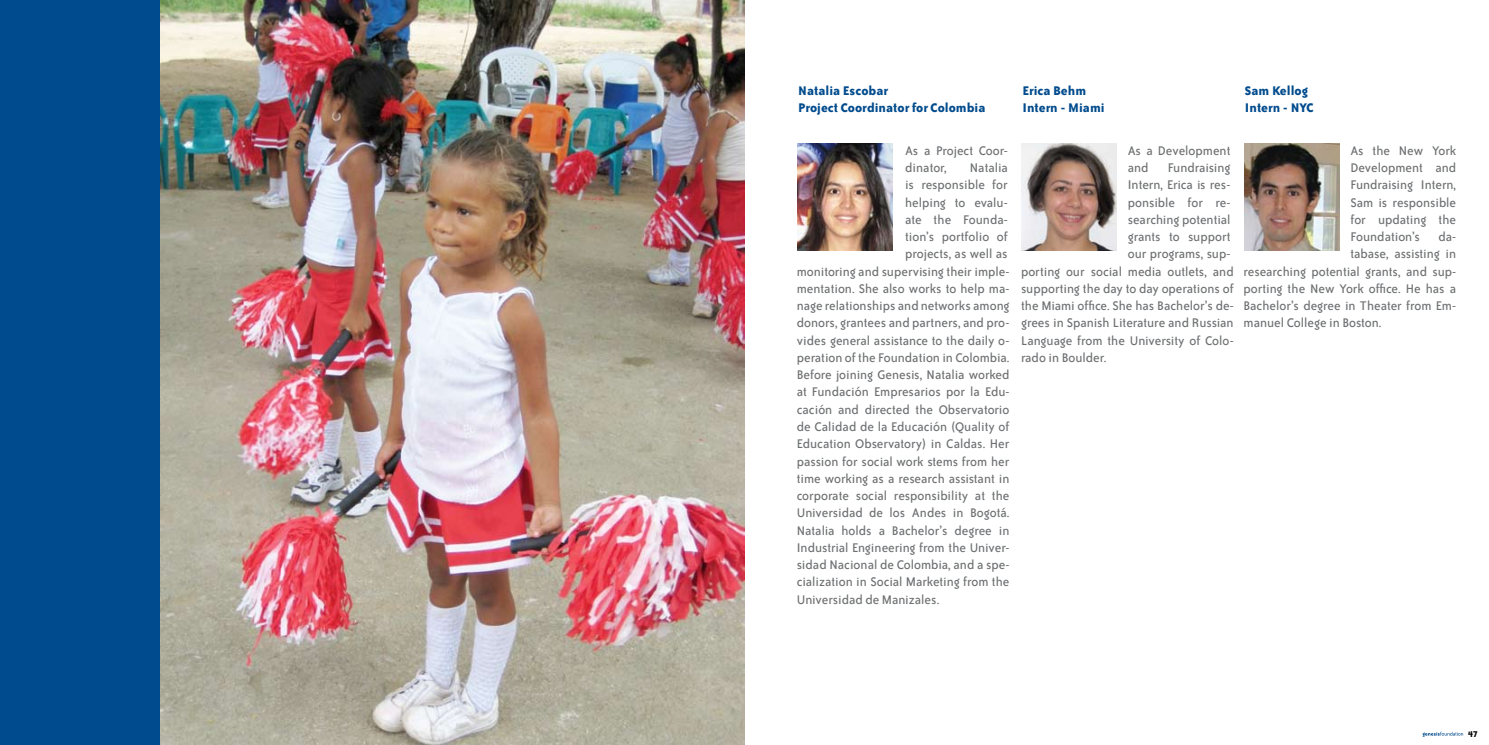
<style>
.page{position:relative;width:1489px;height:745px;background:#fff}
.page>*{position:absolute;margin:0;border:0;box-sizing:border-box;transform-origin:0 0}
.t1{font:14.38px/17.2px "Bailey Sans ITC";color:#6d6f71}
.t2{font:700 14.38px/17.2px "Bailey Sans ITC";color:#004b8d}
.t3{font:700 10px "Bailey Sans ITC";color:#000}
</style>
<div class="page">
<svg style="left:1422px;top:731px;width:40px;height:5px"></svg>
<div style="left:0;top:0;width:289px;height:744px;background:#004b8d"></div>
<img style="left:797px;top:144px;width:95px;height:106px">
<img style="left:1021px;top:144px;width:95px;height:106px">
<img style="left:1244px;top:144px;width:94px;height:106px">
<img style="left:161px;top:0;width:583px;height:744px">
<p class="t2" style="left:798px;top:82px;width:189px">Natalia Escobar<br>Project Coordinator for Colombia</p>
<p class="t2" style="left:1022px;top:82px;width:84px">Erica Behm<br>Intern - Miami</p>
<p class="t2" style="left:1244px;top:82px;width:70px">Sam Kellog<br>Intern - NYC</p>
<p class="t1" style="left:905px;top:142px;width:104px">As a Project Coor&shy;dinator,</p>
<p class="t1" style="left:969px;top:159px;width:39px">Natalia</p>
<p class="t1" style="left:905px;top:176px;width:104px">is responsible for</p>
<p class="t1" style="left:905px;top:194px;width:104px">helping to evalu-</p>
<p class="t1" style="left:905px;top:211px;width:104px">ate the Founda-</p>
<p class="t1" style="left:905px;top:228px;width:104px">tion’s portfolio of</p>
<p class="t1" style="left:905px;top:245px;width:104px">projects, as well as</p>
<p class="t1" style="left:796px;top:263px;width:214px">monitoring and supervising their imple-</p>
<p class="t1" style="left:796px;top:280px;width:214px">mentation. She also works to help ma-</p>
<p class="t1" style="left:796px;top:297px;width:214px">nage relationships and networks among</p>
<p class="t1" style="left:796px;top:314px;width:214px">donors, grantees and partners, and pro-</p>
<p class="t1" style="left:796px;top:332px;width:214px">vides general assistance to the daily o-</p>
<p class="t1" style="left:796px;top:349px;width:214px">peration of the Foundation in Colombia.</p>
<p class="t1" style="left:796px;top:366px;width:214px">Before joining Genesis, Natalia worked</p>
<p class="t1" style="left:796px;top:383px;width:214px">at Fundación Empresarios por la Edu-</p>
<p class="t1" style="left:796px;top:401px;width:214px">cación and directed the Observatorio</p>
<p class="t1" style="left:796px;top:418px;width:214px">de Calidad de la Educación (Quality of</p>
<p class="t1" style="left:796px;top:435px;width:214px">Education Observatory) in Caldas. Her</p>
<p class="t1" style="left:796px;top:452px;width:214px">passion for social work stems from her</p>
<p class="t1" style="left:796px;top:470px;width:214px">time working as a research assistant in</p>
<p class="t1" style="left:796px;top:487px;width:214px">corporate social responsibility at the</p>
<p class="t1" style="left:796px;top:504px;width:214px">Universidad de los Andes in Bogotá.</p>
<p class="t1" style="left:796px;top:521px;width:214px">Natalia holds a Bachelor’s degree in</p>
<p class="t1" style="left:796px;top:539px;width:214px">Industrial Engineering from the Univer-</p>
<p class="t1" style="left:796px;top:556px;width:214px">sidad Nacional de Colombia, and a spe-</p>
<p class="t1" style="left:796px;top:573px;width:214px">cialization in Social Marketing from the</p>
<p class="t1" style="left:796px;top:590px;width:144px">Universidad de Manizales.</p>
<p class="t1" style="left:1127px;top:142px;width:104px">As a Development and</p>
<p class="t1" style="left:1167px;top:159px;width:64px">Fundraising</p>
<p class="t1" style="left:1127px;top:176px;width:104px">Intern, Erica is res-</p>
<p class="t1" style="left:1127px;top:194px;width:104px">ponsible for re-</p>
<p class="t1" style="left:1127px;top:211px;width:104px">searching potential</p>
<p class="t1" style="left:1127px;top:228px;width:104px">grants to support</p>
<p class="t1" style="left:1127px;top:245px;width:104px">our programs, sup-</p>
<p class="t1" style="left:1020px;top:263px;width:214px">porting our social media outlets, and</p>
<p class="t1" style="left:1020px;top:280px;width:214px">supporting the day to day operations of</p>
<p class="t1" style="left:1020px;top:297px;width:214px">the Miami office. She has Bachelor’s de-</p>
<p class="t1" style="left:1020px;top:314px;width:214px">grees in Spanish Literature and Russian</p>
<p class="t1" style="left:1020px;top:332px;width:214px">Language from the University of Colo-</p>
<p class="t1" style="left:1020px;top:349px;width:87px">rado in Boulder.</p>
<p class="t1" style="left:1350px;top:142px;width:107px;text-align:justify">As the New York Development and Fundraising Intern, Sam is responsible for updating the Foundation’s</p>
<p class="t1" style="left:1438px;top:228px;width:19px">da-</p>
<p class="t1" style="left:1350px;top:245px;width:107px">tabase, assisting in</p>
<p class="t1" style="left:1243px;top:263px;width:214px">researching potential grants, and sup-</p>
<p class="t1" style="left:1243px;top:280px;width:214px">porting the New York office. He has a</p>
<p class="t1" style="left:1243px;top:297px;width:214px">Bachelor’s degree in Theater from Em-</p>
<p class="t1" style="left:1243px;top:314px;width:140px">manuel College in Boston.</p>
<p class="t3" style="left:1467px;top:727px;width:11px">47</p>
</div>
